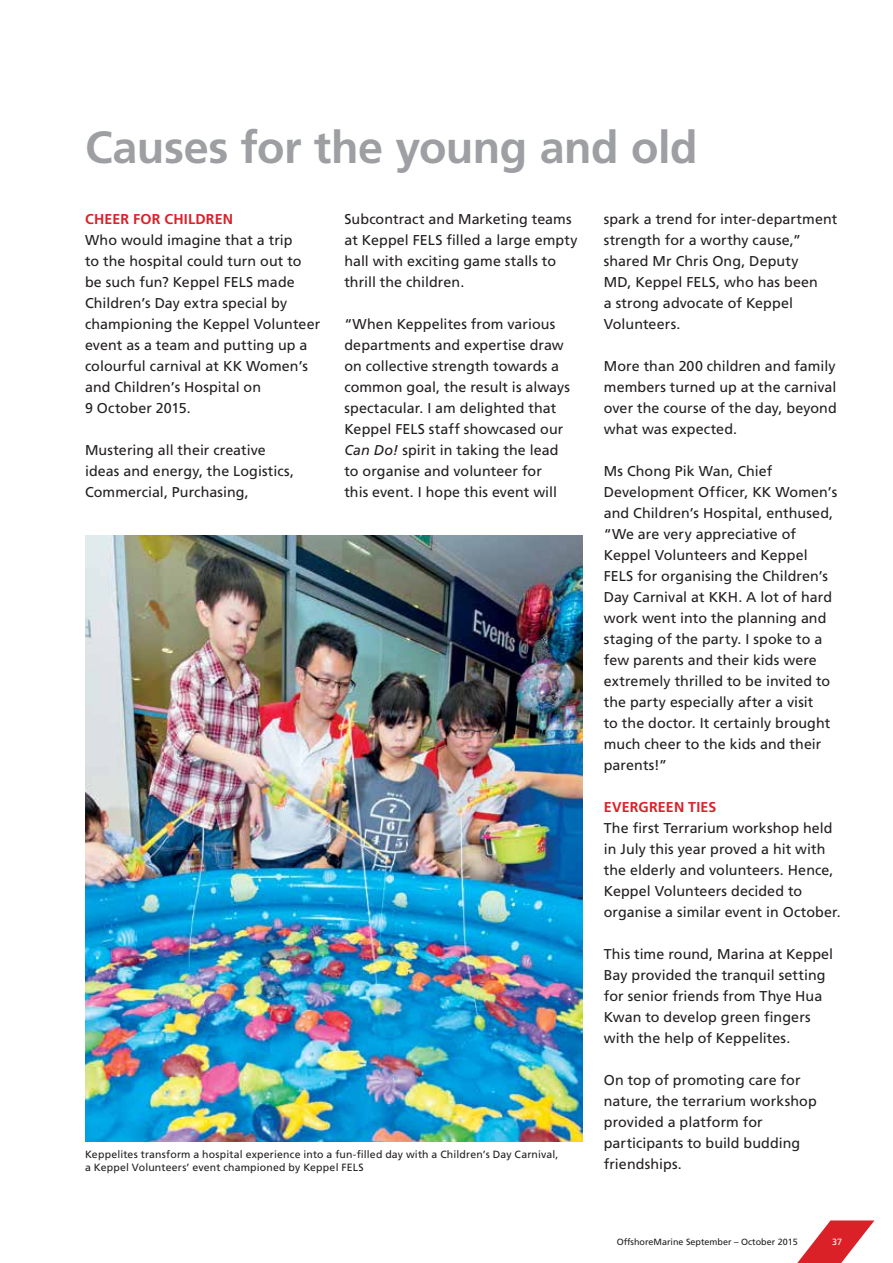
<style>
.page{position:relative;width:893px;height:1263px;background:#fff}
.page>*{position:absolute;margin:0;border:0;box-sizing:border-box;transform-origin:0 0}
.t1{font:700 45px "Frutiger";letter-spacing:-.01em;color:#9d9fa2}
.t2{font:14.25px/21px "Frutiger";letter-spacing:.005em;color:#231f20}
.t3{font:700 14.25px "Frutiger";letter-spacing:.015em;color:#da2128}
.t4{font:10.5px/12.8px "Frutiger";letter-spacing:.015em;color:#231f20}
.t5{font:9px "Frutiger";color:#231f20}
.t6{font:9px "Frutiger";color:#fff}
.s1{font-style:italic}
</style>
<div class="page">
<svg style="left:797px;top:1220px;width:77px;height:43px"></svg>
<img style="left:85px;top:535px;width:498px;height:607px">
<h1 class="t1" style="left:85px;top:120px;width:614px">Causes for the young and old</h1>
<p class="t3" style="left:85px;top:210px;width:150px">CHEER FOR CHILDREN</p>
<p class="t2" style="left:85px;top:229px;width:237px">Who would imagine that a trip<br>to the hospital could turn out to be such fun? Keppel FELS made<br>Children’s Day extra special by championing the Keppel Volunteer event as a team and putting up a colourful carnival at KK Women’s and Children’s Hospital on<br>9 October 2015.</p>
<p class="t2" style="left:85px;top:439px;width:210px">Mustering all their creative ideas and energy, the Logistics,<br>Commercial, Purchasing,</p>
<p class="t2" style="left:344px;top:208px;width:235px">Subcontract and Marketing teams at Keppel FELS filled a large empty hall with exciting game stalls to thrill the children.</p>
<p class="t2" style="left:344px;top:313px;width:227px">“When Keppelites from various departments and expertise draw on collective strength towards a common goal, the result is always spectacular. I am delighted that<br>Keppel FELS staff showcased our<br><span class="s1">Can Do!</span> spirit in taking the lead to organise and volunteer for<br>this event. I hope this event will</p>
<p class="t4" style="left:85px;top:1148px;width:475px">Keppelites transform a hospital experience into a fun-filled day with a Children’s Day Carnival, a Keppel Volunteers’ event championed by Keppel FELS</p>
<p class="t2" style="left:604px;top:208px;width:235px">spark a trend for inter-department strength for a worthy cause,” shared Mr Chris Ong, Deputy<br>MD, Keppel FELS, who has been<br>a strong advocate of Keppel<br>Volunteers.</p>
<p class="t2" style="left:604px;top:355px;width:234px;text-align:justify">More than 200 children and family members turned up at the carnival over the course of the day, beyond what was expected.</p>
<p class="t2" style="left:604px;top:460px;width:235px">Ms Chong Pik Wan, Chief<br>Development Officer, KK Women’s and Children’s Hospital, enthused, “We are very appreciative of<br>Keppel Volunteers and Keppel<br>FELS for organising the Children’s<br>Day Carnival at KKH. A lot of hard work went into the planning and staging of the party. I spoke to a few parents and their kids were extremely thrilled to be invited to the party especially after a visit<br>to the doctor. It certainly brought much cheer to the kids and their parents!”</p>
<p class="t3" style="left:604px;top:798px;width:114px">EVERGREEN TIES</p>
<p class="t2" style="left:604px;top:817px;width:238px">The first Terrarium workshop held in July this year proved a hit with the elderly and volunteers. Hence, Keppel Volunteers decided to organise a similar event in October.</p>
<p class="t2" style="left:604px;top:943px;width:231px">This time round, Marina at Keppel<br>Bay provided the tranquil setting for senior friends from Thye Hua<br>Kwan to develop green fingers with the help of Keppelites.</p>
<p class="t2" style="left:604px;top:1069px;width:214px">On top of promoting care for nature, the terrarium workshop provided a platform for participants to build budding friendships.</p>
<p class="t5" style="left:617px;top:1237px;width:182px">OffshoreMarine September – October 2015</p>
<p class="t6" style="left:832px;top:1237px;width:12px">37</p>
</div>
